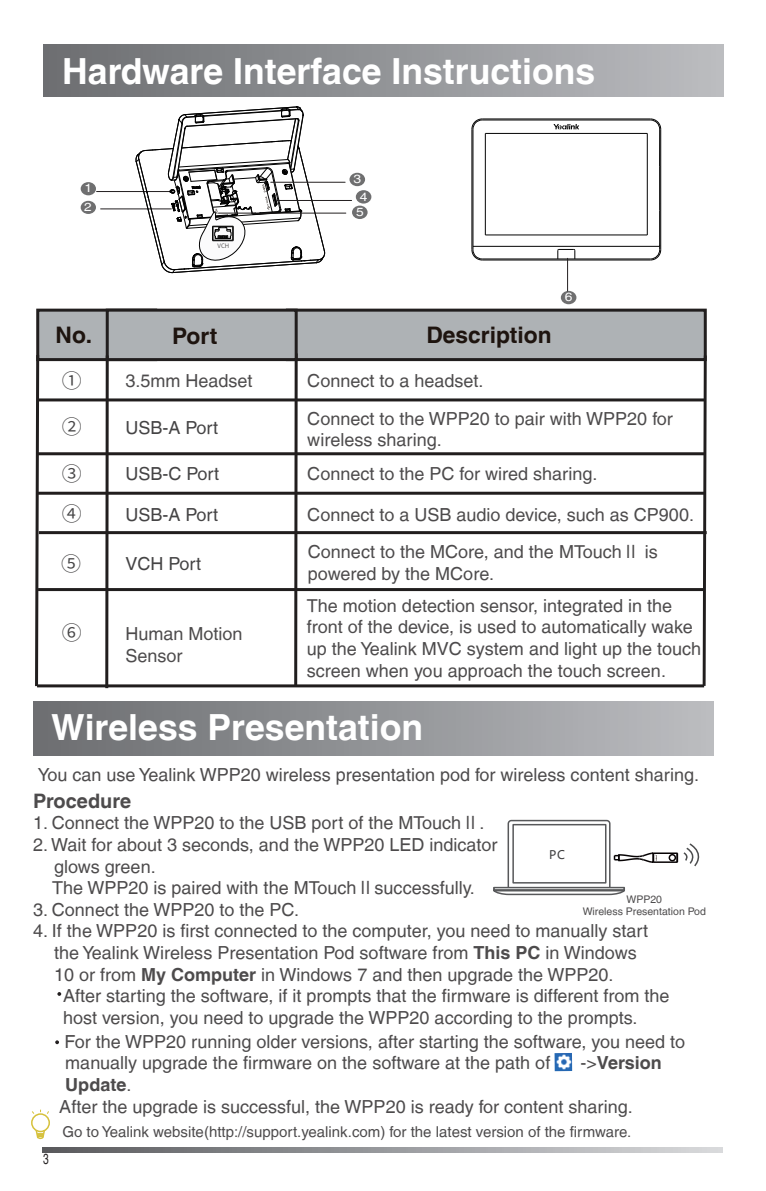
<style>
.page{position:relative;width:766px;height:1191px;background:#fff}
.page>*{position:absolute;margin:0;border:0;box-sizing:border-box;transform-origin:0 0}
.t1{font:700 36px "Helvetica LT";color:#fff}
.t2{font:700 22.8px "Helvetica LT";color:#1e140f}
.t3{font:700 19.8px "Helvetica LT";color:#4d4b4c}
.t4{font:19.8px/40.5px "Source Han Sans CN";color:#454445}
.t5{font:18px/21.6px "Helvetica LT";color:#4d4b4c}
.t6{font:18px "Helvetica LT";color:#454445}
.t7{font:700 18px "Helvetica LT";color:#4d4b4c}
.t8{font:15px "Helvetica LT";color:#4d4b4c}
.t9{font:14.7px "Helvetica LT";color:#231f20;scale:.69 1}
.t10{font:12px/17.4px "Helvetica LT";color:#fff;text-align:center;scale:1.16 1}
.t11{font:11.7px/18.6px "Helvetica LT";color:#fff;scale:1.16 1}
.t12{font:11.7px "Microsoft Ya Hei";color:#3e3e3f}
.t13{font:10.5px/12.6px "Helvetica LT";color:#4d4b4c;text-align:center}
.t14{font:6px "Source Han Sans CN";color:#4d4b4c}
.s1{font-family:"Source Han Sans CN"}
.s2{font-weight:700}
.s3{font-weight:400}
</style>
<div class="page">
<div style="left:44px;top:45px;width:679px;height:51px;background:linear-gradient(to right,#6b6d70,#bbbcc0)"></div>
<svg style="left:46px;top:1147px;width:676px;height:5px;background:#989a9d"></svg>
<div style="left:81px;top:182px;width:15px;height:13px;background:#6f6f70;border-radius:50%"></div>
<hr style="left:96px;top:191px;width:75px;height:1px;background:#231f20">
<hr style="left:101px;top:208px;width:70px;height:1px;background:#231f20">
<div style="left:81px;top:201px;width:15px;height:13px;background:#6f6f70;border-radius:50%"></div>
<hr style="left:471px;top:129px;width:1px;height:121px;background:#030303">
<hr style="left:472px;top:129px;width:1px;height:121px;background:#030303">
<hr style="left:484px;top:133px;width:1px;height:102px;background:#030303">
<hr style="left:482px;top:259px;width:168px;height:1px;background:#030303">
<hr style="left:482px;top:258px;width:168px;height:1px;background:#030303">
<hr style="left:473px;top:246px;width:186px;height:1px;background:#030303">
<hr style="left:485px;top:234px;width:162px;height:1px;background:#030303">
<hr style="left:485px;top:133px;width:162px;height:1px;background:#030303">
<hr style="left:482px;top:119px;width:168px;height:1px;background:#030303">
<hr style="left:482px;top:118px;width:168px;height:1px;background:#030303">
<hr style="left:646px;top:133px;width:1px;height:102px;background:#030303">
<hr style="left:659px;top:166px;width:1px;height:45px;background:#030303">
<hr style="left:660px;top:129px;width:1px;height:121px;background:#030303">
<svg style="left:471px;top:249px;width:11px;height:12px"></svg>
<svg style="left:471px;top:118px;width:11px;height:12px"></svg>
<svg style="left:557px;top:249px;width:18px;height:10px"></svg>
<svg style="left:649px;top:118px;width:12px;height:49px"></svg>
<svg style="left:649px;top:203px;width:12px;height:58px"></svg>
<svg style="left:553px;top:124px;width:26px;height:5px"></svg>
<hr style="left:567px;top:258px;width:1px;height:33px;background:#231f20">
<hr style="left:270px;top:182px;width:75px;height:1px;background:#231f20">
<hr style="left:277px;top:200px;width:74px;height:1px;background:#231f20">
<div style="left:349px;top:173px;width:16px;height:13px;background:#6f6f70;border-radius:50%"></div>
<div style="left:356px;top:190px;width:15px;height:13px;background:#6f6f70;border-radius:50%"></div>
<div style="left:352px;top:206px;width:15px;height:13px;background:#6f6f70;border-radius:50%"></div>
<hr style="left:218px;top:213px;width:128px;height:1px;background:#231f20">
<div style="left:560px;top:291px;width:16px;height:13px;background:#6f6f70;border-radius:50%"></div>
<svg style="left:35px;top:308px;width:672px;height:381px"></svg>
<svg style="left:105px;top:355px;width:4px;height:333px"></svg>
<div style="left:34px;top:701px;width:679px;height:54px;background:linear-gradient(to right,#6b6d70,#bbbcc0)"></div>
<hr style="left:653px;top:861px;width:24px;height:2px;background:#070304">
<hr style="left:653px;top:852px;width:24px;height:2px;background:#070304">
<div style="left:668px;top:854px;width:8px;height:7px;border:2px solid #070304;border-radius:50%"></div>
<svg style="left:675px;top:843px;width:25px;height:24px"></svg>
<svg style="left:493px;top:819px;width:163px;height:77px"></svg>
<hr style="left:493px;top:889px;width:131px;height:2px;background:#57585a">
<div style="left:512px;top:824px;width:94px;height:59px;border:2px solid #57585a"></div>
<svg style="left:57px;top:992px;width:4px;height:4px"></svg>
<svg style="left:55px;top:1040px;width:4px;height:4px"></svg>
<img style="left:554px;top:1053px;width:18px;height:18px">
<div style="left:31px;top:1113px;width:19px;height:19px;border:2px solid #d6c13b;border-radius:50%"></div>
<svg style="left:32px;top:1109px;width:17px;height:5px"></svg>
<svg style="left:35px;top:1128px;width:11px;height:24px"></svg>
<svg style="left:135px;top:106px;width:190px;height:168px"></svg>
<h1 class="t1" style="left:62px;top:49px;width:534px">Hardware Interface Instructions</h1>
<p class="t11" style="left:84px;top:179px;width:8px">1<br>2</p>
<p class="t10" style="left:353px;top:170px;width:14px">3<br>4</p>
<p class="t10" style="left:356px;top:203px;width:8px">5</p>
<p class="t14" style="left:217px;top:243px;width:13px">VCH</p>
<p class="t2" style="left:56px;top:321px;width:38px">No.</p>
<p class="t2" style="left:172px;top:322px;width:47px">Port</p>
<p class="t2" style="left:426px;top:321px;width:127px">Description</p>
<p class="t10" style="left:564px;top:288px;width:8px">6</p>
<p class="t4" style="left:62px;top:360px;width:21px">①</p>
<p class="t5" style="left:125px;top:370px;width:129px">3.5mm Headset</p>
<p class="t4" style="left:62px;top:407px;width:21px">②</p>
<p class="t6" style="left:125px;top:417px;width:94px">USB-A Port</p>
<p class="t4" style="left:62px;top:453px;width:21px">③<br>④</p>
<p class="t4" style="left:61px;top:544px;width:21px">⑤</p>
<p class="t6" style="left:125px;top:463px;width:95px">USB-C Port</p>
<p class="t6" style="left:125px;top:504px;width:94px">USB-A Port</p>
<p class="t6" style="left:125px;top:553px;width:77px">VCH Port</p>
<p class="t5" style="left:307px;top:362px;width:367px;line-height:37.5px">Connect to a headset.<br>Connect to the WPP20 to pair with WPP20 for</p>
<p class="t5" style="left:307px;top:423px;width:291px;line-height:33.9px">wireless sharing.<br>Connect to the PC for wired sharing.</p>
<p class="t5" style="left:307px;top:504px;width:388px">Connect to a USB audio device, such as CP900.</p>
<p class="t5" style="left:308px;top:541px;width:351px">Connect to the MCore, and the MTouch<span class="s1">Ⅱ</span> is powered by the MCore.</p>
<p class="t4" style="left:62px;top:613px;width:21px">⑥</p>
<p class="t5" style="left:125px;top:623px;width:119px">Human Motion<br>Sensor</p>
<p class="t5" style="left:307px;top:594px;width:396px">The motion detection sensor, integrated in the front of the device, is used to automatically wake up the Yealink MVC system and light up the touch screen when you approach the touch screen.</p>
<h1 class="t1" style="left:51px;top:705px;width:373px">Wireless Presentation</h1>
<p class="t5" style="left:38px;top:764px;width:662px">You can use Yealink WPP20 wireless presentation pod for wireless content sharing.</p>
<p class="t3" style="left:33px;top:789px;width:100px">Procedure</p>
<p class="t5" style="left:33px;top:812px;width:452px">1. Connect the WPP20 to the USB port of the MTouch<span class="s1">Ⅱ</span>.</p>
<p class="t5" style="left:52px;top:834px;width:447px;text-indent:-19px">2. Wait for about 3 seconds, and the WPP20 LED indicator glows green.<br>The WPP20 is paired with the MTouch<span class="s1">Ⅱ</span>successfully.</p>
<p class="t5" style="left:33px;top:898px;width:267px">3. Connect the WPP20 to the PC.</p>
<p class="t5" style="left:33px;top:920px;width:616px">4. If the WPP20 is first connected to the computer, you need to manually start</p>
<p class="t5" style="left:54px;top:942px;width:584px">the Yealink Wireless Presentation Pod software from <span class="s2">This PC</span> in Windows</p>
<p class="t5" style="left:54px;top:963px;width:561px">10 or from <span class="s2">My Computer</span> in Windows 7 and then upgrade the WPP20.</p>
<p class="t5" style="left:63px;top:985px;width:608px">After starting the software, if it prompts that the firmware is different from the</p>
<p class="t5" style="left:63px;top:1006px;width:576px">host version, you need to upgrade the WPP20 according to the prompts.</p>
<p class="t5" style="left:64px;top:1030px;width:622px">For the WPP20 running older versions, after starting the software, you need to manually upgrade the firmware on the software at the path of</p>
<p class="t12" style="left:549px;top:846px;width:17px">PC</p>
<p class="t13" style="left:582px;top:892px;width:125px">WPP20<br>Wireless Presentation Pod</p>
<p class="t7" style="left:580px;top:1052px;width:83px"><span class="s3">-&gt;</span>Version</p>
<p class="t5" style="left:59px;top:1073px;width:574px;text-indent:6px"><span class="s2">Update</span>.<br>After the upgrade is successful, the WPP20 is ready for content sharing.</p>
<p class="t8" style="left:62px;top:1122px;width:570px">Go to Yealink website(http://support.yealink.com) for the latest version of the firmware.</p>
<p class="t9" style="left:43px;top:1150px;width:10px">3</p>
</div>
